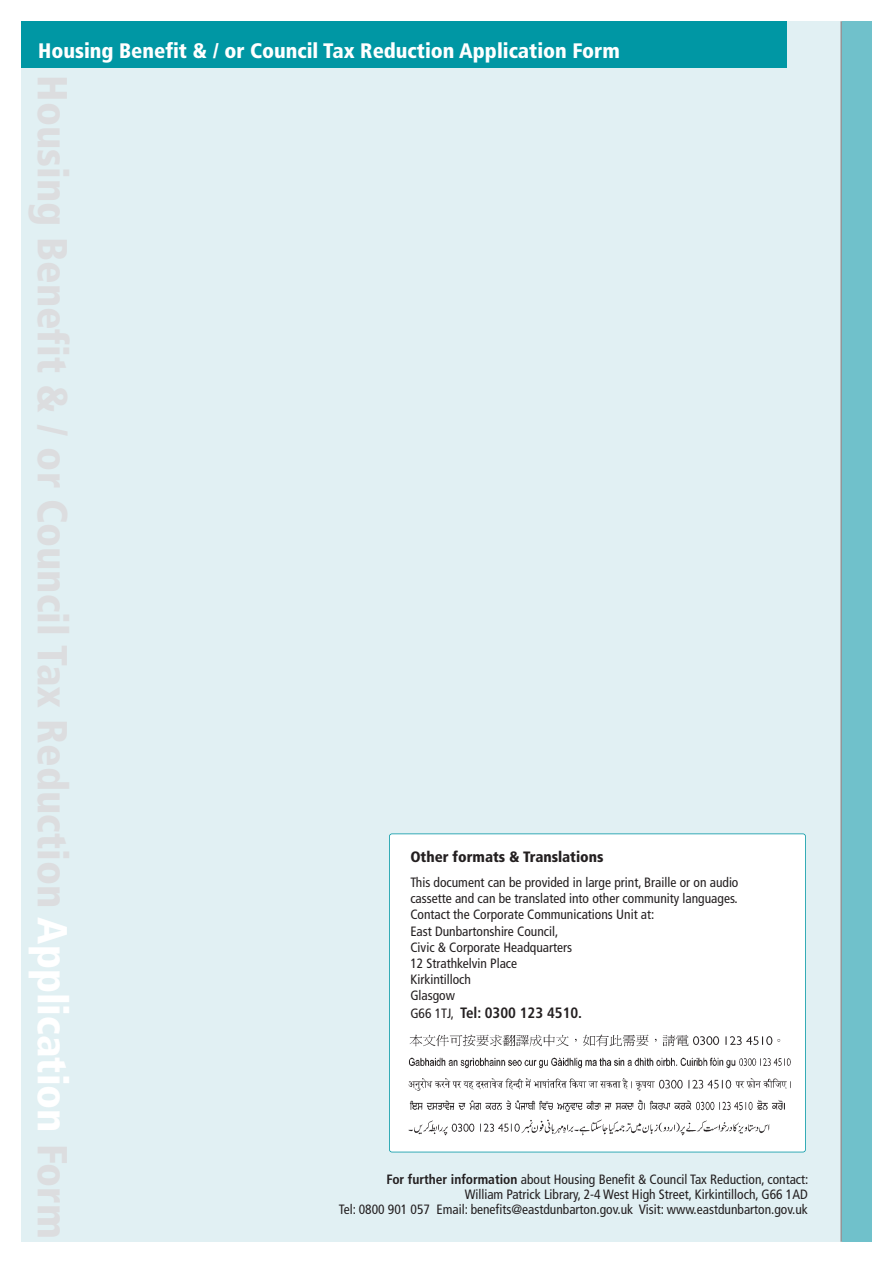
<style>
.page{position:relative;width:893px;height:1263px;background:#fff}
.page>*{position:absolute;margin:0;border:0;box-sizing:border-box;transform-origin:0 0}
.t1{font:900 condensed 21px "Frutiger";color:#fff}
.t2{font:900 condensed 15px "Frutiger";color:#231f20}
.t3{font:700 condensed 15px "Frutiger";color:#231f20}
.t4{font:condensed 13.5px/16.2px "Frutiger";color:#231f20}
.s1{font-weight:400;font-size:13.5px}
.s2{font-weight:700}
</style>
<div class="page">
<div style="left:21px;top:21px;width:851px;height:1221px;background:#e1f0f3"></div>
<div style="left:390px;top:834px;width:415px;height:318px;background:#fff;border-radius:2px"></div>
<div style="left:21px;top:21px;width:766px;height:47px;background:#0097a4"></div>
<div style="left:389px;top:833px;width:417px;height:319px;border:2px solid #0097a4;border-radius:3px"></div>
<img style="left:389px;top:1027px;width:392px;height:28px">
<img style="left:392px;top:1048px;width:399px;height:21px">
<img style="left:389px;top:1070px;width:402px;height:28px">
<img style="left:394px;top:1091px;width:397px;height:21px">
<img style="left:389px;top:1113px;width:381px;height:28px">
<hr style="left:840px;top:21px;width:3px;height:1221px;background:#939598">
<div style="left:842px;top:21px;width:30px;height:1221px;background:#70c1cb"></div>
<p class="t1" style="left:38px;top:43px;width:583px">Housing Benefit &amp; / or Council Tax Reduction Application Form</p>
<h5 class="t2" style="left:410px;top:850px;width:195px">Other formats &amp; Translations</h5>
<p class="t4" style="left:410px;top:875px;width:330px">This document can be provided in large print, Braille or on audio cassette and can be translated into other community languages.<br>Contact the Corporate Communications Unit at:<br>East Dunbartonshire Council,<br>Civic &amp; Corporate Headquarters<br>12 Strathkelvin Place<br>Kirkintilloch<br>Glasgow</p>
<p class="t3" style="left:410px;top:1006px;width:173px"><span class="s1">G66 1TJ,</span> Tel: 0300 123 4510.</p>
<p class="t4" style="left:339px;top:1172px;width:471px;line-height:15px;text-align:right"><span class="s2">For further information</span> about Housing Benefit &amp; Council Tax Reduction, contact:<br>William Patrick Library, 2-4 West High Street, Kirkintilloch, G66 1AD<br>Tel: 0800 901 057 Email: benefits@eastdunbarton.gov.uk Visit: www.eastdunbarton.gov.uk</p>
</div>
